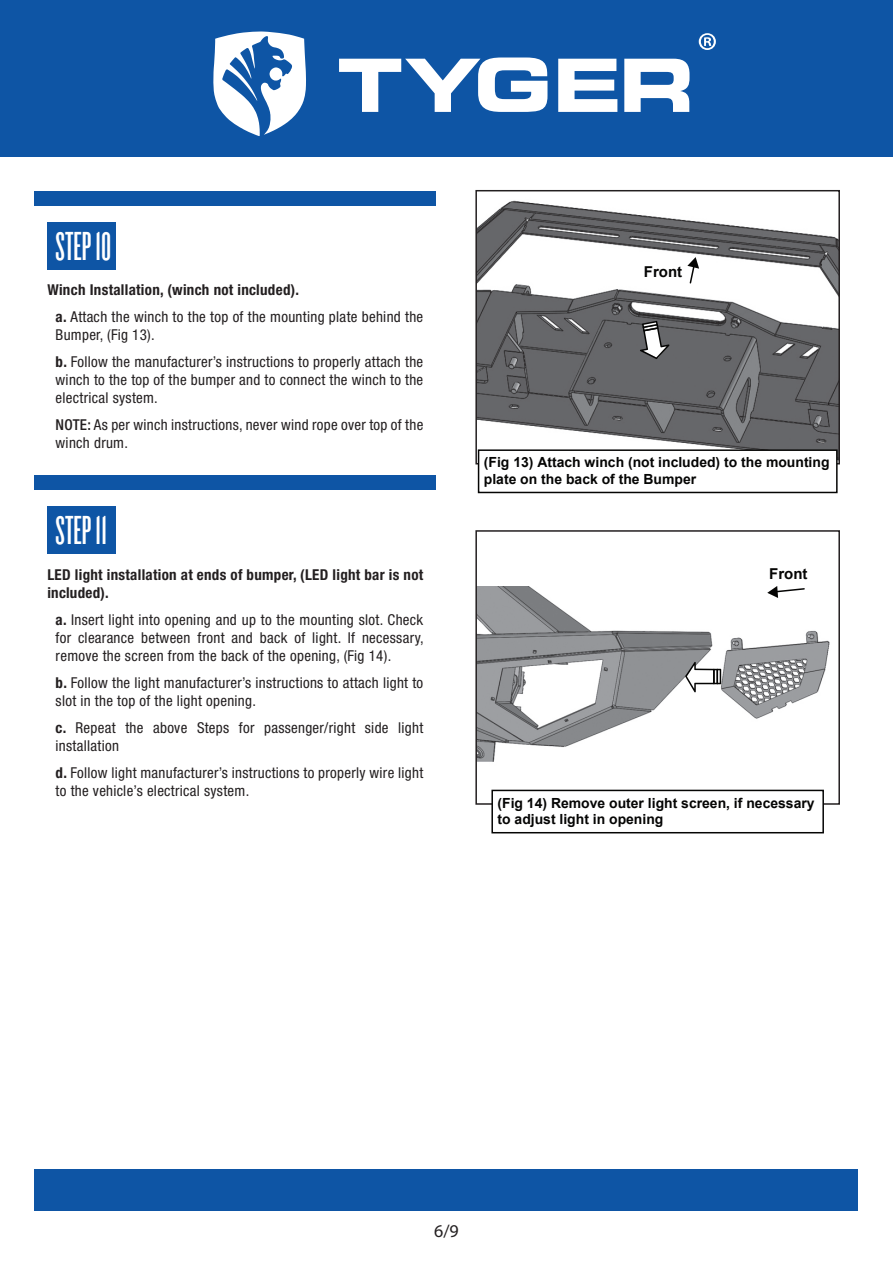
<style>
.page{position:relative;width:893px;height:1263px;background:#fff}
.page>*{position:absolute;margin:0;border:0;box-sizing:border-box;transform-origin:0 0}
.t1{font:41.85px "Knockout HTF46 Flyweight";color:#fff}
.t2{font:18px "Myriad Pro";color:#231f20}
.t3{font:condensed 15px/18px "Helvetica Neue LT Std";letter-spacing:.02em;color:#231f20}
.t4{font:700 condensed 15px/18px "Helvetica Neue LT Std";letter-spacing:.02em;color:#231f20}
.t5{font:700 15px "Arial";color:#050504}
.t6{font:700 13.95px/16.8px "Arial";color:#050504}
.s1{font-weight:700}
.s2{font-weight:500}
</style>
<div class="page">
<img style="left:478px;top:200px;width:359px;height:249px">
<div style="left:475px;top:190px;width:365px;height:274px;border:2px solid #231f20"></div>
<svg style="left:687px;top:257px;width:12px;height:28px"></svg>
<div style="left:479px;top:450px;width:358px;height:42px;background:#fff"></div>
<div style="left:478px;top:449px;width:360px;height:44px;border:2px solid #050504"></div>
<svg style="left:640px;top:321px;width:29px;height:38px"></svg>
<div style="left:35px;top:1169px;width:823px;height:41px;background:#0e55a5"></div>
<div style="left:0;top:0;width:893px;height:157px;background:#0e55a5"></div>
<svg style="left:339px;top:58px;width:208px;height:54px"></svg>
<svg style="left:558px;top:59px;width:59px;height:53px"></svg>
<svg style="left:624px;top:59px;width:65px;height:53px"></svg>
<svg style="left:213px;top:31px;width:93px;height:105px"></svg>
<svg style="left:699px;top:33px;width:17px;height:17px"></svg>
<div style="left:47px;top:222px;width:69px;height:47px;background:#0e55a5"></div>
<div style="left:35px;top:191px;width:401px;height:15px;background:#0e55a5"></div>
<div style="left:47px;top:506px;width:69px;height:48px;background:#0e55a5"></div>
<div style="left:35px;top:475px;width:401px;height:15px;background:#0e55a5"></div>
<img style="left:478px;top:586px;width:352px;height:204px">
<div style="left:475px;top:530px;width:365px;height:275px;border:2px solid #231f20"></div>
<svg style="left:767px;top:586px;width:39px;height:12px"></svg>
<div style="left:492px;top:790px;width:331px;height:43px;background:#fff"></div>
<div style="left:491px;top:790px;width:333px;height:43px;border:2px solid #050504"></div>
<svg style="left:685px;top:662px;width:36px;height:30px"></svg>
<h1 class="t1" style="left:56px;top:225px;width:57px">STEP 10</h1>
<p class="t3" style="left:56px;top:276px;width:369px;line-height:27px;text-indent:-8px"><span class="s1">Winch Installation, (winch not included).<br>a.</span> Attach the winch to the top of the mounting plate behind the</p>
<p class="t3" style="left:56px;top:321px;width:369px;line-height:27px">Bumper, (Fig 13).<br><span class="s1">b.</span> Follow the manufacturer’s instructions to properly attach the</p>
<p class="t3" style="left:56px;top:371px;width:369px">winch to the top of the bumper and to connect the winch to the electrical system.</p>
<p class="t3" style="left:56px;top:416px;width:369px"><span class="s2">NOTE:</span> As per winch instructions, never wind rope over top of the winch drum.</p>
<h1 class="t1" style="left:56px;top:510px;width:53px">STEP 11</h1>
<p class="t4" style="left:47px;top:565px;width:377px">LED light installation at ends of bumper, (LED light bar is not included).</p>
<p class="t3" style="left:56px;top:610px;width:370px;text-align:justify"><span class="s1">a.</span> Insert light into opening and up to the mounting slot. Check for clearance between front and back of light. If necessary, remove the screen from the back of the opening, (Fig 14).</p>
<p class="t3" style="left:56px;top:673px;width:369px"><span class="s1">b.</span> Follow the light manufacturer’s instructions to attach light to slot in the top of the light opening.</p>
<p class="t3" style="left:56px;top:718px;width:369px"><span class="s1">c.</span> Repeat the above Steps for passenger/right side light installation</p>
<p class="t3" style="left:56px;top:763px;width:369px"><span class="s1">d.</span> Follow light manufacturer’s instructions to properly wire light to the vehicle’s electrical system.</p>
<p class="t5" style="left:644px;top:262px;width:40px">Front</p>
<p class="t6" style="left:484px;top:455px;width:347px">(Fig 13) Attach winch (not included) to the mounting plate on the back of the Bumper</p>
<p class="t5" style="left:769px;top:564px;width:40px">Front</p>
<p class="t6" style="left:497px;top:795px;width:319px">(Fig 14) Remove outer light screen, if necessary to adjust light in opening</p>
<p class="t2" style="left:434px;top:1220px;width:26px">6/9</p>
</div>
